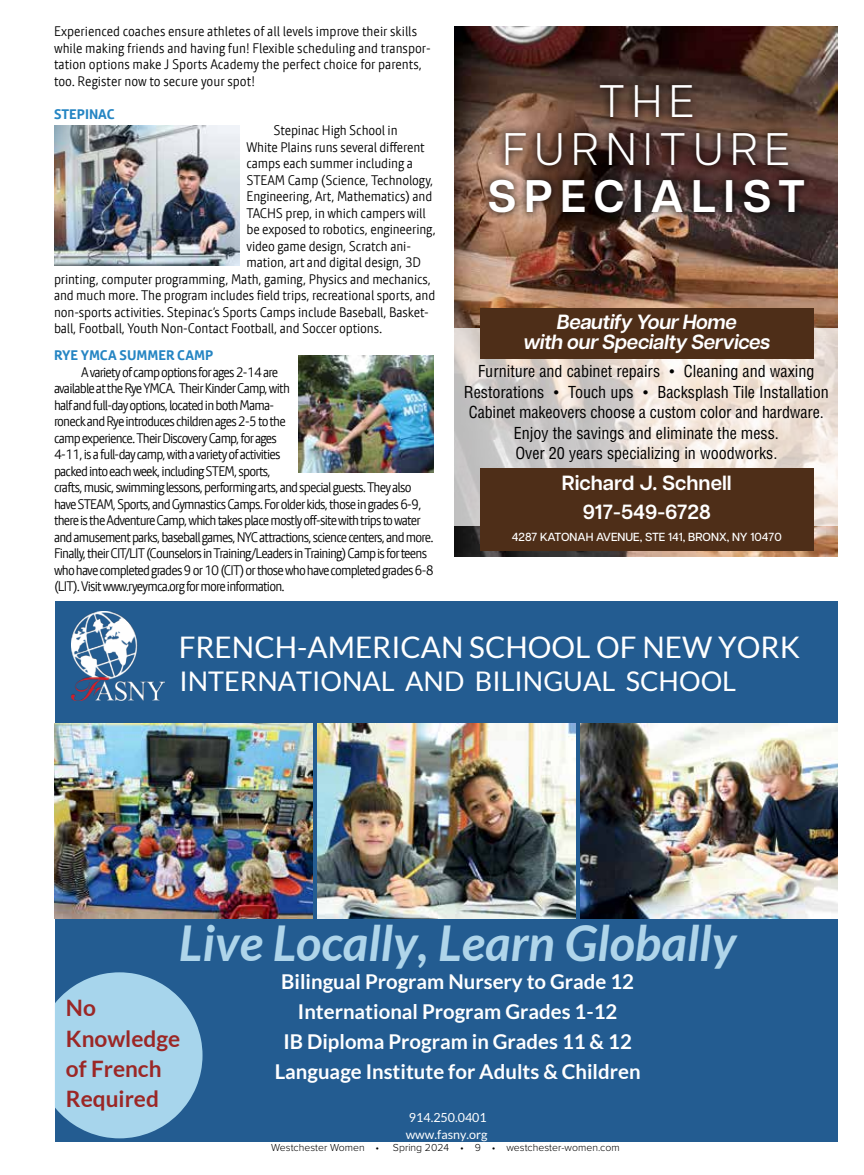
<style>
.page{position:relative;width:864px;height:1175px;background:#fff}
.page>*{position:absolute;margin:0;border:0;box-sizing:border-box;transform-origin:0 0}
.t1{font:italic 700 49.35px "Lato";color:#afd5ea}
.t2{font:300 45.45px/47.4px "Articulat CF";letter-spacing:.17em;color:#fff;text-align:center}
.t3{font:600 45.45px "Articulat CF";letter-spacing:.17em;color:#fff}
.t4{font:29.7px "Lato";color:#fff}
.t5{font:27px "Lato";color:#fff}
.t6{font:700 22.65px/30.3px "Lato";color:#9b2726}
.t7{font:italic 600 20.55px/20.5px "Articulat CF";letter-spacing:-.02em;color:#fff;text-align:center}
.t8{font:600 20.55px/29.2px "Articulat CF";color:#fff;text-align:center}
.t9{font:700 20.4px/30px "Lato";color:#fff;text-align:center}
.t10{font:condensed 16.05px/20.5px "Helvetica LT Std";color:#000;text-align:center}
.t11{font:300 13.5px/16.5px "Calmetta";letter-spacing:-.06em;color:#000}
.t12{font:300 13.5px "Calmetta";letter-spacing:-.01em;color:#000}
.t13{font:300 13.5px/16.5px "Calmetta";color:#000}
.t14{font:700 13.5px "Calmetta";color:#2585c3}
.t15{font:12.45px/16.6px "Lato";color:#fff}
.t16{font:500 11.7px "Articulat CF";color:#fff}
.t17{font:300 10.5px "Proxima Nova";color:#000}
.s1{font-family:"Gotham";font-stretch:normal}
</style>
<div class="page">
<div style="left:55px;top:601px;width:783px;height:540px;background:#235c91"></div>
<img style="left:317px;top:723px;width:259px;height:195px">
<img style="left:580px;top:723px;width:258px;height:195px">
<img style="left:55px;top:723px;width:258px;height:195px">
<img style="left:71px;top:611px;width:94px;height:89px">
<svg style="left:55px;top:972px;width:148px;height:166px"></svg>
<img style="left:455px;top:27px;width:383px;height:529px">
<div style="left:480px;top:76px;width:334px;height:146px;background:#000;opacity:.75"></div>
<svg style="left:455px;top:328px;width:383px;height:197px;background:#e0d8d2"></svg>
<div style="left:480px;top:469px;width:334px;height:82px;background:#4e2e18"></div>
<div style="left:480px;top:308px;width:334px;height:51px;background:#4e2e18"></div>
<img style="left:54px;top:125px;width:186px;height:140px">
<img style="left:298px;top:356px;width:136px;height:116px">
<p class="t13" style="left:54px;top:23px;width:378px">Experienced coaches ensure athletes of all levels improve their skills while making friends and having fun! Flexible scheduling and transpor&shy;tation options make J Sports Academy the perfect choice for parents, too. Register now to secure your spot!</p>
<p class="t14" style="left:54px;top:106px;width:62px">STEPINAC</p>
<p class="t12" style="left:274px;top:122px;width:126px">Stepinac High School in</p>
<p class="t12" style="left:247px;top:139px;width:180px">White Plains runs several different</p>
<p class="t12" style="left:247px;top:155px;width:168px">camps each summer including a</p>
<p class="t12" style="left:247px;top:172px;width:188px">STEAM Camp (Science, Technology,</p>
<p class="t12" style="left:247px;top:188px;width:187px">Engineering, Art, Mathematics) and</p>
<p class="t12" style="left:247px;top:205px;width:181px">TACHS prep, in which campers will</p>
<p class="t12" style="left:247px;top:221px;width:191px">be exposed to robotics, engineering,</p>
<p class="t12" style="left:247px;top:238px;width:166px">video game design, Scratch ani-</p>
<p class="t12" style="left:247px;top:254px;width:176px">mation, art and digital design, 3D</p>
<p class="t12" style="left:54px;top:271px;width:379px">printing, computer programming, Math, gaming, Physics and mechanics,</p>
<p class="t12" style="left:54px;top:287px;width:383px">and much more. The program includes field trips, recreational sports, and</p>
<p class="t12" style="left:54px;top:304px;width:376px">non-sports activities. Stepinac’s Sports Camps include Baseball, Basket-</p>
<p class="t12" style="left:54px;top:320px;width:330px">ball, Football, Youth Non-Contact Football, and Soccer options.</p>
<p class="t14" style="left:54px;top:347px;width:161px">RYE YMCA SUMMER CAMP</p>
<p class="t11" style="left:54px;top:364px;width:381px;text-indent:27px">A variety of camp options for ages 2-14 are<br>available at the Rye YMCA. Their Kinder Camp, with<br>half and full-day options, located in both Mama-<br>roneck and Rye introduces children ages 2-5 to the<br>camp experience. Their Discovery Camp, for ages<br>4-11, is a full-day camp, with a variety of activities<br>packed into each week, including STEM, sports,<br>crafts, music, swimming lessons, performing arts, and special guests. They also have STEAM, Sports, and Gymnastics Camps. For older kids, those in grades 6-9, there is the Adventure Camp, which takes place mostly off-site with trips to water and amusement parks, baseball games, NYC attractions, science centers, and more.<br>Finally, their CIT/LIT (Counselors in Training/Leaders in Training) Camp is for teens who have completed grades 9 or 10 (CIT) or those who have completed grades 6-8 (LIT). Visit www.ryeymca.org for more information.</p>
<h2 class="t2" style="left:503px;top:75px;width:288px">THE<br>FURNITURE</h2>
<h2 class="t3" style="left:488px;top:163px;width:319px">SPECIALIST</h2>
<h3 class="t7" style="left:523px;top:310px;width:248px">Beautify Your Home<br>with our Specialty Services</h3>
<p class="t10" style="left:464px;top:361px;width:367px">Furniture and cabinet repairs <span class="s1">•</span> Cleaning and waxing Restorations <span class="s1">•</span> Touch ups <span class="s1">•</span> Backsplash Tile Installation Cabinet makeovers choose a custom color and hardware.<br>Enjoy the savings and eliminate the mess.<br>Over 20 years specializing in woodworks.</p>
<h3 class="t8" style="left:562px;top:467px;width:171px">Richard J. Schnell<br>917-549-6728</h3>
<p class="t16" style="left:512px;top:528px;width:271px">4287 KATONAH AVENUE, STE 141, BRONX, NY 10470</p>
<h3 class="t4" style="left:179px;top:630px;width:623px">FRENCH-AMERICAN SCHOOL OF NEW YORK</h3>
<h3 class="t5" style="left:179px;top:666px;width:558px">INTERNATIONAL AND BILINGUAL SCHOOL</h3>
<h1 class="t1" style="left:179px;top:914px;width:559px">Live Locally, Learn Globally</h1>
<h3 class="t6" style="left:66px;top:992px;width:116px">No<br>Knowledge of French<br>Required</h3>
<h3 class="t9" style="left:275px;top:966px;width:367px">Bilingual Program Nursery to Grade 12<br>International Program Grades 1-12<br>IB Diploma Program in Grades 11 &amp; 12<br>Language Institute for Adults &amp; Children</h3>
<p class="t15" style="left:406px;top:1109px;width:83px">914.250.0401 www.fasny.org</p>
<p class="t17" style="left:271px;top:1140px;width:110px">Westchester Women •</p>
<p class="t17" style="left:393px;top:1140px;width:228px">Spring 2024 • 9 • westchester-women.com</p>
</div>
